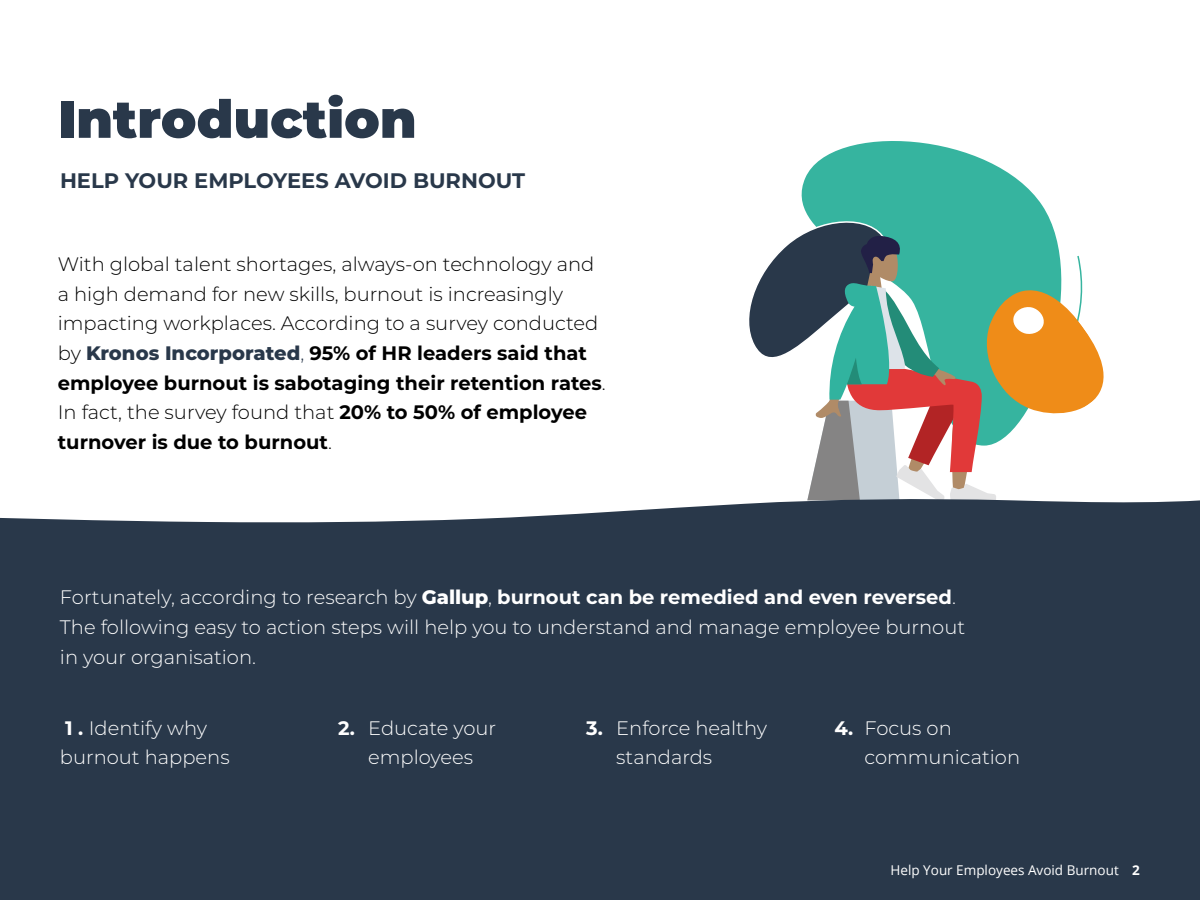
<style>
.page{position:relative;width:1200px;height:900px;background:#fff}
.page>*{position:absolute;margin:0;border:0;box-sizing:border-box;transform-origin:0 0}
.t1{font:900 52.5px "Montserrat";color:#29384a}
.t2{font:700 21px "Montserrat";color:#29384a}
.t3{font:300 19.5px/29.7px "Montserrat";color:#000}
.t4{font:300 19.5px/29.7px "Montserrat";color:#fff}
.t5{font:13.5px "Open Sans";color:#fff}
.s1{font-weight:800;color:#29384a}
.s2{color:#29384a}
.s3{font-weight:700}
.s4{font-weight:800}
</style>
<div class="page">
<div style="left:0;top:554px;width:1200px;height:346px;background:#29384a"></div>
<svg style="left:801px;top:141px;width:245px;height:70px;fill:#36b49f"></svg>
<svg style="left:0;top:500px;width:1200px;height:54px;fill:#29384a"></svg>
<svg style="left:740px;top:211px;width:368px;height:291px"></svg>
<h1 class="t1" style="left:58px;top:80px;width:360px">Introduction</h1>
<p class="t2" style="left:60px;top:165px;width:467px">HELP YOUR EMPLOYEES AVOID BURNOUT</p>
<p class="t3" style="left:58px;top:249px;width:550px">With global talent shortages, always-on technology and a high demand for new skills, burnout is increasingly impacting workplaces. According to a survey conducted by <span class="s1">Kronos Incorporated</span><span class="s2">,</span> <span class="s3">95% of HR leaders said that employee burnout is sabotaging their retention rates</span>.<br>In fact, the survey found that <span class="s3">20% to 50% of employee turnover is due to burnout</span>.</p>
<p class="t4" style="left:60px;top:582px;width:907px">Fortunately, according to research by <span class="s4">Gallup</span>, <span class="s3">burnout can be remedied and even reversed</span>.<br>The following easy to action steps will help you to understand and manage employee burnout in your organisation.</p>
<p class="t4" style="left:60px;top:712px;width:171px"><span class="s3">1 .</span> Identify why burnout happens</p>
<p class="t4" style="left:338px;top:712px;width:160px;text-align:center"><span class="s3">2.</span> Educate your employees</p>
<p class="t4" style="left:616px;top:712px;width:152px;text-indent:-30px"><span class="s3">3.</span> Enforce healthy standards</p>
<p class="t4" style="left:864px;top:712px;width:157px;text-indent:-30px"><span class="s3">4.</span> Focus on communication</p>
<p class="t5" style="left:891px;top:861px;width:251px">Help Your Employees Avoid Burnout <span class="s3">2</span></p>
</div>
